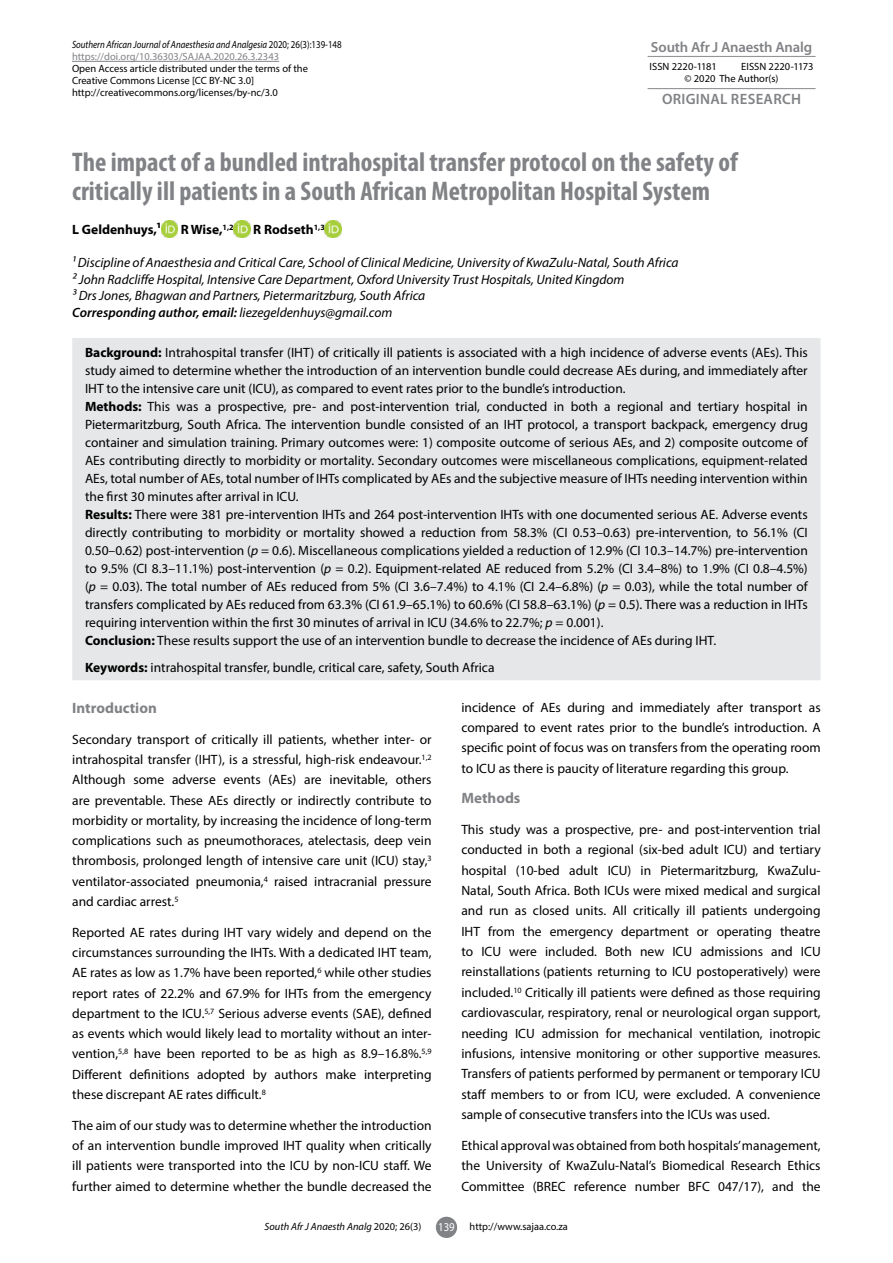
<style>
.page{position:relative;width:893px;height:1263px;background:#fff}
.page>*{position:absolute;margin:0;border:0;box-sizing:border-box;transform-origin:0 0}
.t1{font:700 condensed 27px/28.5px "Myriad Pro";color:#808285}
.t2{font:700 15px "Myriad Pro";color:#808285}
.t3{font:600 15px "Myriad Pro";letter-spacing:.02em;color:#808285}
.t4{font:600 14.7px "Myriad Pro";letter-spacing:-.01em;color:#808285}
.t5{font:13.5px/20.2px "Myriad Pro";color:#000;text-align:justify}
.t6{font:italic 13.5px/16.5px "Myriad Pro";color:#000}
.t7{font:700 13.5px "Myriad Pro";color:#000}
.t8{font:10.5px/12px "Myriad Pro";color:#000}
.t9{font:italic 10.5px/12px "Myriad Pro";color:#000;scale:.85 1}
.t10{font:italic 10.5px "Myriad Pro";color:#000}
.s1{font-style:normal}
.s2{font-style:normal;color:#808285}
.s3{font-weight:600}
.s4{font-weight:700}
.s5{font-style:italic}
.s6{font-size:12px;color:#fff}
</style>
<div class="page">
<div style="left:436px;top:1217px;width:21px;height:21px;background:#808285;border-radius:50%"></div>
<hr style="left:72px;top:61px;width:207px;height:1px;background:#808285">
<hr style="left:648px;top:56px;width:168px;height:1px;background:#939598">
<hr style="left:648px;top:88px;width:168px;height:1px;background:#939598">
<div style="left:72px;top:338px;width:748px;height:342px;background:#e6e7e8"></div>
<img style="left:161px;top:220px;width:17px;height:17px">
<img style="left:234px;top:220px;width:17px;height:17px">
<img style="left:325px;top:220px;width:17px;height:17px">
<p class="t9" style="left:72px;top:39px;width:319px">Southern African Journal of Anaesthesia and Analgesia <span class="s1">2020; 26(3):139-148 </span><span class="s2">https://doi.org/10.36303/SAJAA.2020.26.3.2343</span></p>
<p class="t8" style="left:72px;top:63px;width:237px">Open Access article distributed under the terms of the<br>Creative Commons License [CC BY-NC 3.0] http://creativecommons.org/licenses/by-nc/3.0</p>
<p class="t4" style="left:651px;top:37px;width:163px">South Afr J Anaesth Analg</p>
<p class="t8" style="left:650px;top:60px;width:69px">ISSN 2220-1181</p>
<p class="t8" style="left:685px;top:60px;width:131px;text-indent:57px">EISSN 2220-1173 © 2020 The Author(s)</p>
<p class="t3" style="left:662px;top:90px;width:141px">ORIGINAL RESEARCH</p>
<h1 class="t1" style="left:72px;top:147px;width:667px">The impact of a bundled intrahospital transfer protocol on the safety of critically ill patients in a South African Metropolitan Hospital System</h1>
<p class="t7" style="left:72px;top:221px;width:90px">L Geldenhuys,1</p>
<p class="t7" style="left:181px;top:221px;width:54px">R Wise,<sup>1,2</sup></p>
<p class="t7" style="left:253px;top:221px;width:73px">R Rodseth<sup>1,3</sup></p>
<p class="t6" style="left:72px;top:254px;width:608px">1 Discipline of Anaesthesia and Critical Care, School of Clinical Medicine, University of KwaZulu-Natal, South Africa 2 John Radcliffe Hospital, Intensive Care Department, Oxford University Trust Hospitals, United Kingdom<br>3 Drs Jones, Bhagwan and Partners, Pietermaritzburg, South Africa<br><span class="s3">Corresponding author, email:</span> liezegeldenhuys@gmail.com</p>
<p class="t5" style="left:85px;top:343px;width:724px;line-height:18px;text-align:left"><span class="s4">Background:</span> Intrahospital transfer (IHT) of critically ill patients is associated with a high incidence of adverse events (AEs). This study aimed to determine whether the introduction of an intervention bundle could decrease AEs during, and immediately after IHT to the intensive care unit (ICU), as compared to event rates prior to the bundle’s introduction.<br><span class="s4">Methods:</span> This was a prospective, pre- and post-intervention trial, conducted in both a regional and tertiary hospital in Pietermaritzburg, South Africa. The intervention bundle consisted of an IHT protocol, a transport backpack, emergency drug container and simulation training. Primary outcomes were: 1) composite outcome of serious AEs, and 2) composite outcome of AEs contributing directly to morbidity or mortality. Secondary outcomes were miscellaneous complications, equipment-related AEs, total number of AEs, total number of IHTs complicated by AEs and the subjective measure of IHTs needing intervention within the first 30 minutes after arrival in ICU.<br><span class="s4">Results:</span> There were 381 pre-intervention IHTs and 264 post-intervention IHTs with one documented serious AE. Adverse events directly contributing to morbidity or mortality showed a reduction from 58.3% (CI 0.53–0.63) pre-intervention, to 56.1% (CI 0.50–0.62) post-intervention (<span class="s5">p</span> = 0.6). Miscellaneous complications yielded a reduction of 12.9% (CI 10.3–14.7%) pre-intervention to 9.5% (CI 8.3–11.1%) post-intervention (<span class="s5">p</span> = 0.2). Equipment-related AE reduced from 5.2% (CI 3.4–8%) to 1.9% (CI 0.8–4.5%) (<span class="s5">p</span> = 0.03). The total number of AEs reduced from 5% (CI 3.6–7.4%) to 4.1% (CI 2.4–6.8%) (<span class="s5">p</span> = 0.03), while the total number of transfers complicated by AEs reduced from 63.3% (CI 61.9–65.1%) to 60.6% (CI 58.8–63.1%) (<span class="s5">p</span> = 0.5). There was a reduction in IHTs requiring intervention within the first 30 minutes of arrival in ICU (34.6% to 22.7%; <span class="s5">p</span> = 0.001).<br><span class="s4">Conclusion:</span> These results support the use of an intervention bundle to decrease the incidence of AEs during IHT.</p>
<p class="t5" style="left:85px;top:657px;width:411px"><span class="s4">Keywords:</span> intrahospital transfer, bundle, critical care, safety, South Africa</p>
<p class="t2" style="left:72px;top:698px;width:86px">Introduction</p>
<p class="t5" style="left:72px;top:729px;width:361px">Secondary transport of critically ill patients, whether inter- or intrahospital transfer (IHT), is a stressful, high-risk endeavour.<sup>1,2<br></sup>Although some adverse events (AEs) are inevitable, others are preventable. These AEs directly or indirectly contribute to morbidity or mortality, by increasing the incidence of long-term complications such as pneumothoraces, atelectasis, deep vein thrombosis, prolonged length of intensive care unit (ICU) stay,<sup>3 </sup>ventilator-associated pneumonia,<sup>4</sup> raised intracranial pressure and cardiac arrest.<sup>5</sup></p>
<p class="t5" style="left:72px;top:922px;width:361px">Reported AE rates during IHT vary widely and depend on the circumstances surrounding the IHTs. With a dedicated IHT team, AE rates as low as 1.7% have been reported,<sup>6</sup> while other studies report rates of 22.2% and 67.9% for IHTs from the emergency department to the ICU.<sup>5,7</sup> Serious adverse events (SAE), defined as events which would likely lead to mortality without an inter&shy;vention,<sup>5,8</sup> have been reported to be as high as 8.9–16.8%.<sup>5,9<br></sup>Different definitions adopted by authors make interpreting these discrepant AE rates difficult.<sup>8</sup></p>
<p class="t5" style="left:72px;top:1115px;width:361px">The aim of our study was to determine whether the introduction of an intervention bundle improved IHT quality when critically ill patients were transported into the ICU by non-ICU staff. We further aimed to determine whether the bundle decreased the</p>
<p class="t5" style="left:461px;top:697px;width:361px">incidence of AEs during and immediately after transport as compared to event rates prior to the bundle’s introduction. A specific point of focus was on transfers from the operating room to ICU as there is paucity of literature regarding this group.</p>
<p class="t2" style="left:461px;top:788px;width:61px">Methods</p>
<p class="t5" style="left:461px;top:819px;width:361px">This study was a prospective, pre- and post-intervention trial conducted in both a regional (six-bed adult ICU) and tertiary hospital (10-bed adult ICU) in Pietermaritzburg, KwaZulu-Natal, South Africa. Both ICUs were mixed medical and surgical and run as closed units. All critically ill patients undergoing IHT from the emergency department or operating theatre to ICU were included. Both new ICU admissions and ICU reinstallations (patients returning to ICU postoperatively) were included.<sup>10</sup> Critically ill patients were defined as those requiring cardiovascular, respiratory, renal or neurological organ support, needing ICU admission for mechanical ventilation, inotropic infusions, intensive monitoring or other supportive measures.<br>Transfers of patients performed by permanent or temporary ICU staff members to or from ICU, were excluded. A convenience sample of consecutive transfers into the ICUs was used.</p>
<p class="t5" style="left:461px;top:1135px;width:361px">Ethical approval was obtained from both hospitals’ management, the University of KwaZulu-Natal’s Biomedical Research Ethics Committee (BREC reference number BFC 047/17), and the</p>
<p class="t10" style="left:265px;top:1220px;width:158px">South Afr J Anaesth Analg <span class="s1">2020; 26(3)</span></p>
<p class="t8" style="left:438px;top:1220px;width:131px"><span class="s6">139</span> http://www.sajaa.co.za</p>
</div>
